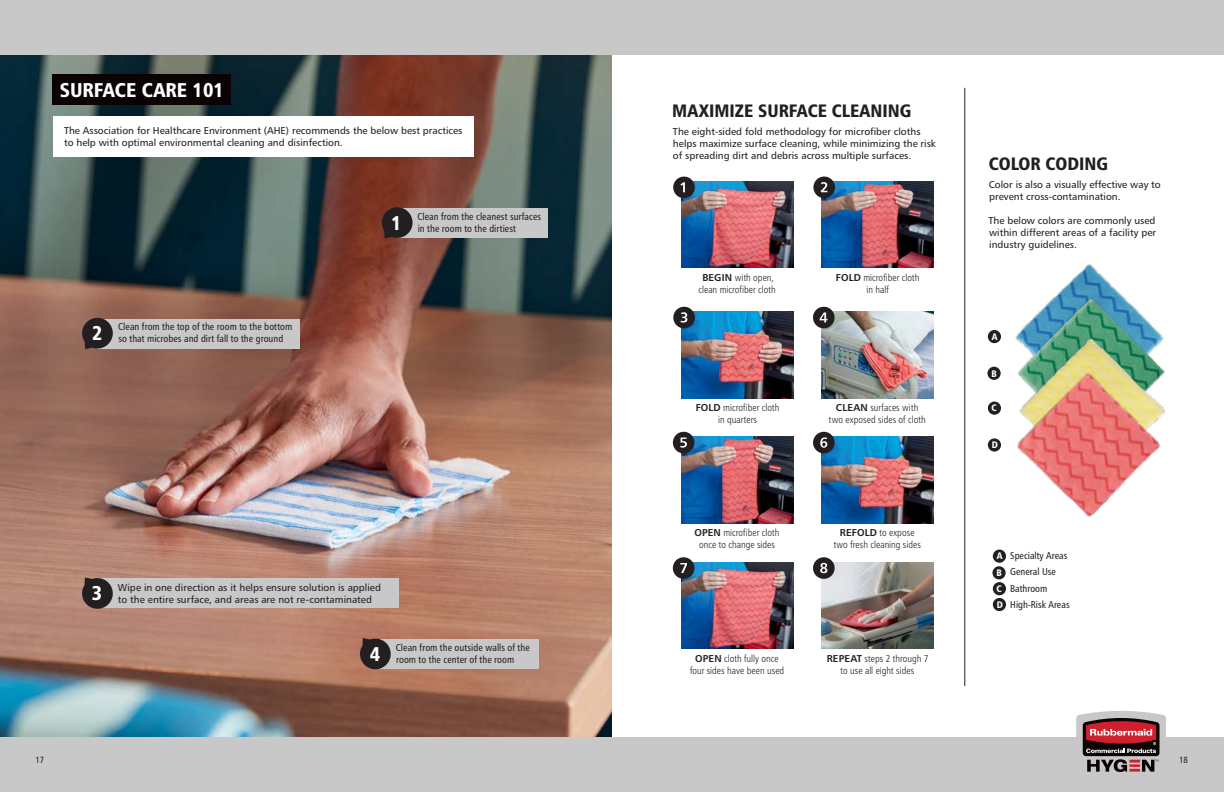
<style>
.page{position:relative;width:1224px;height:792px;background:#fff}
.page>*{position:absolute;margin:0;border:0;box-sizing:border-box;transform-origin:0 0}
.t1{font:20px "Humanist 777 BT Black Condensed B";color:#fff}
.t2{font:18px "Humanist 777 BT Black Condensed B";color:#231f20}
.t3{font:10px/12px "Humanist 777 BT Roman B";color:#231f20}
.t4{font:10px/12px "Humanist 777 BT Light Condensed B";letter-spacing:.005em;color:#231f20;text-align:center}
.t5{font:10px/12px "Humanist 777 BT Roman Condensed B";letter-spacing:.005em;color:#231f20}
.t6{font:9.5px "Humanist 777 BT Black Condensed B";color:#fff}
.t7{font:9px "Humanist 777 BT Roman Condensed B";color:#231f20}
.s1{font-family:"Humanist 777 BT Bold B"}
</style>
<div class="page">
<img style="left:0;top:55px;width:612px;height:682px">
<div style="left:53px;top:75px;width:178px;height:30px;background:#0a0203"></div>
<div style="left:53px;top:116px;width:420px;height:41px;background:#fff"></div>
<img style="left:822px;top:181px;width:112px;height:87px">
<img style="left:821px;top:312px;width:112px;height:86px">
<img style="left:681px;top:181px;width:112px;height:87px">
<img style="left:681px;top:312px;width:113px;height:86px">
<div style="left:673px;top:177px;width:22px;height:21px;background:#231f20;border-radius:50%"></div>
<svg style="left:680px;top:182px;width:5px;height:10px"></svg>
<div style="left:813px;top:177px;width:22px;height:21px;background:#231f20;border-radius:50%"></div>
<svg style="left:821px;top:182px;width:6px;height:10px"></svg>
<div style="left:673px;top:307px;width:22px;height:21px;background:#231f20;border-radius:50%"></div>
<svg style="left:681px;top:312px;width:6px;height:11px"></svg>
<div style="left:813px;top:307px;width:22px;height:21px;background:#231f20;border-radius:50%"></div>
<svg style="left:820px;top:312px;width:8px;height:10px"></svg>
<img style="left:681px;top:437px;width:112px;height:86px">
<img style="left:821px;top:562px;width:112px;height:87px">
<img style="left:681px;top:562px;width:112px;height:87px">
<img style="left:821px;top:437px;width:112px;height:86px">
<div style="left:673px;top:432px;width:21px;height:21px;background:#231f20;border-radius:50%"></div>
<svg style="left:680px;top:438px;width:7px;height:10px"></svg>
<div style="left:813px;top:432px;width:22px;height:21px;background:#231f20;border-radius:50%"></div>
<svg style="left:820px;top:437px;width:7px;height:11px"></svg>
<div style="left:813px;top:557px;width:22px;height:22px;background:#231f20;border-radius:50%"></div>
<svg style="left:820px;top:563px;width:7px;height:10px"></svg>
<div style="left:673px;top:557px;width:21px;height:22px;background:#231f20;border-radius:50%"></div>
<svg style="left:680px;top:563px;width:7px;height:10px"></svg>
<hr style="left:965px;top:88px;width:1px;height:598px;background:#231f20">
<img style="left:1069px;top:264px;width:42px;height:20px">
<img style="left:1025px;top:284px;width:128px;height:42px">
<img style="left:1015px;top:326px;width:149px;height:36px">
<img style="left:1017px;top:362px;width:149px;height:155px">
<div style="left:993px;top:550px;width:13px;height:13px;background:#231f20;border-radius:50%"></div>
<div style="left:988px;top:330px;width:13px;height:13px;background:#231f20;border-radius:50%"></div>
<div style="left:992px;top:566px;width:14px;height:13px;background:#231f20;border-radius:50%"></div>
<div style="left:987px;top:367px;width:14px;height:13px;background:#231f20;border-radius:50%"></div>
<div style="left:993px;top:582px;width:13px;height:13px;background:#231f20;border-radius:50%"></div>
<div style="left:988px;top:402px;width:13px;height:13px;background:#231f20;border-radius:50%"></div>
<div style="left:993px;top:598px;width:13px;height:13px;background:#231f20;border-radius:50%"></div>
<div style="left:988px;top:438px;width:13px;height:14px;background:#231f20;border-radius:50%"></div>
<div style="left:97px;top:319px;width:203px;height:29px;background:#c8c8c8"></div>
<div style="left:82px;top:318px;width:31px;height:31px;background:#231f20;border-radius:50%"></div>
<svg style="left:85px;top:343px;width:8px;height:6px"></svg>
<div style="left:375px;top:639px;width:163px;height:30px;background:#c8c8c8"></div>
<svg style="left:358px;top:637px;width:34px;height:34px"></svg>
<div style="left:397px;top:208px;width:151px;height:30px;background:#c8c8c8"></div>
<div style="left:382px;top:207px;width:31px;height:31px;background:#231f20;border-radius:50%"></div>
<svg style="left:384px;top:231px;width:8px;height:7px"></svg>
<div style="left:97px;top:579px;width:302px;height:29px;background:#c8c8c8"></div>
<svg style="left:80px;top:576px;width:34px;height:34px"></svg>
<div style="left:603px;top:737px;width:621px;height:55px;background:#c8c8c8"></div>
<div style="left:603px;top:0;width:621px;height:55px;background:#c8c8c8"></div>
<svg style="left:1076px;top:711px;width:90px;height:61px"></svg>
<div style="left:0;top:737px;width:613px;height:55px;background:#c8c8c8"></div>
<div style="left:0;top:0;width:613px;height:55px;background:#c8c8c8"></div>
<h1 class="t1" style="left:60px;top:77px;width:166px">SURFACE CARE 101</h1>
<p class="t3" style="left:64px;top:124px;width:400px">The Association for Healthcare Environment (AHE) recommends the below best practices to help with optimal environmental cleaning and disinfection.</p>
<p class="t3" style="left:673px;top:125px;width:264px">The eight-sided fold methodology for microfiber cloths helps maximize surface cleaning, while minimizing the risk of spreading dirt and debris across multiple surfaces.</p>
<h2 class="t2" style="left:672px;top:100px;width:240px">MAXIMIZE SURFACE CLEANING</h2>
<h1 class="t1" style="left:92px;top:321px;width:12px">2</h1>
<p class="t5" style="left:118px;top:321px;width:176px">Clean from the top of the room to the bottom so that microbes and dirt fall to the ground</p>
<h1 class="t1" style="left:391px;top:210px;width:12px">1</h1>
<p class="t5" style="left:417px;top:210px;width:125px">Clean from the cleanest surfaces in the room to the dirtiest</p>
<h1 class="t1" style="left:92px;top:580px;width:12px">3</h1>
<p class="t3" style="left:118px;top:581px;width:265px">Wipe in one direction as it helps ensure solution is applied to the entire surface, and areas are not re-contaminated</p>
<h1 class="t1" style="left:370px;top:641px;width:12px">4</h1>
<p class="t5" style="left:396px;top:641px;width:136px">Clean from the outside walls of the room to the center of the room</p>
<p class="t4" style="left:698px;top:271px;width:79px"><span class="s1">BEGIN</span> with open, clean microfiber cloth</p>
<p class="t4" style="left:836px;top:271px;width:85px"><span class="s1">FOLD</span> microfiber cloth in half</p>
<p class="t4" style="left:696px;top:401px;width:85px"><span class="s1">FOLD</span> microfiber cloth in quarters</p>
<p class="t4" style="left:829px;top:401px;width:98px"><span class="s1">CLEAN</span> surfaces with two exposed sides of cloth</p>
<p class="t4" style="left:694px;top:527px;width:86px"><span class="s1">OPEN</span> microfiber cloth once to change sides</p>
<p class="t4" style="left:834px;top:527px;width:89px"><span class="s1">REFOLD</span> to expose two fresh cleaning sides</p>
<p class="t4" style="left:690px;top:652px;width:96px"><span class="s1">OPEN</span> cloth fully once four sides have been used</p>
<p class="t4" style="left:827px;top:652px;width:103px"><span class="s1">REPEAT</span> steps 2 through 7 to use all eight sides</p>
<h2 class="t2" style="left:989px;top:152px;width:121px">COLOR CODING</h2>
<p class="t3" style="left:989px;top:179px;width:173px">Color is also a visually effective way to prevent cross-contamination.</p>
<p class="t3" style="left:989px;top:215px;width:169px;text-align:justify">The below colors are commonly used within different areas of a facility per industry guidelines.</p>
<p class="t6" style="left:992px;top:330px;width:7px">A</p>
<p class="t6" style="left:992px;top:367px;width:7px">B</p>
<p class="t6" style="left:991px;top:402px;width:7px">C</p>
<p class="t6" style="left:992px;top:439px;width:8px">D</p>
<p class="t6" style="left:997px;top:550px;width:7px">A</p>
<p class="t6" style="left:997px;top:567px;width:7px">B</p>
<p class="t6" style="left:996px;top:583px;width:7px">C</p>
<p class="t6" style="left:997px;top:599px;width:8px">D</p>
<p class="t5" style="left:1010px;top:547px;width:59px;line-height:16px">Specialty Areas<br>General Use</p>
<p class="t5" style="left:1010px;top:580px;width:61px;line-height:16px">Bathroom<br>High-Risk Areas</p>
<p class="t7" style="left:35px;top:754px;width:10px">17</p>
<p class="t7" style="left:1179px;top:754px;width:10px">18</p>
</div>
